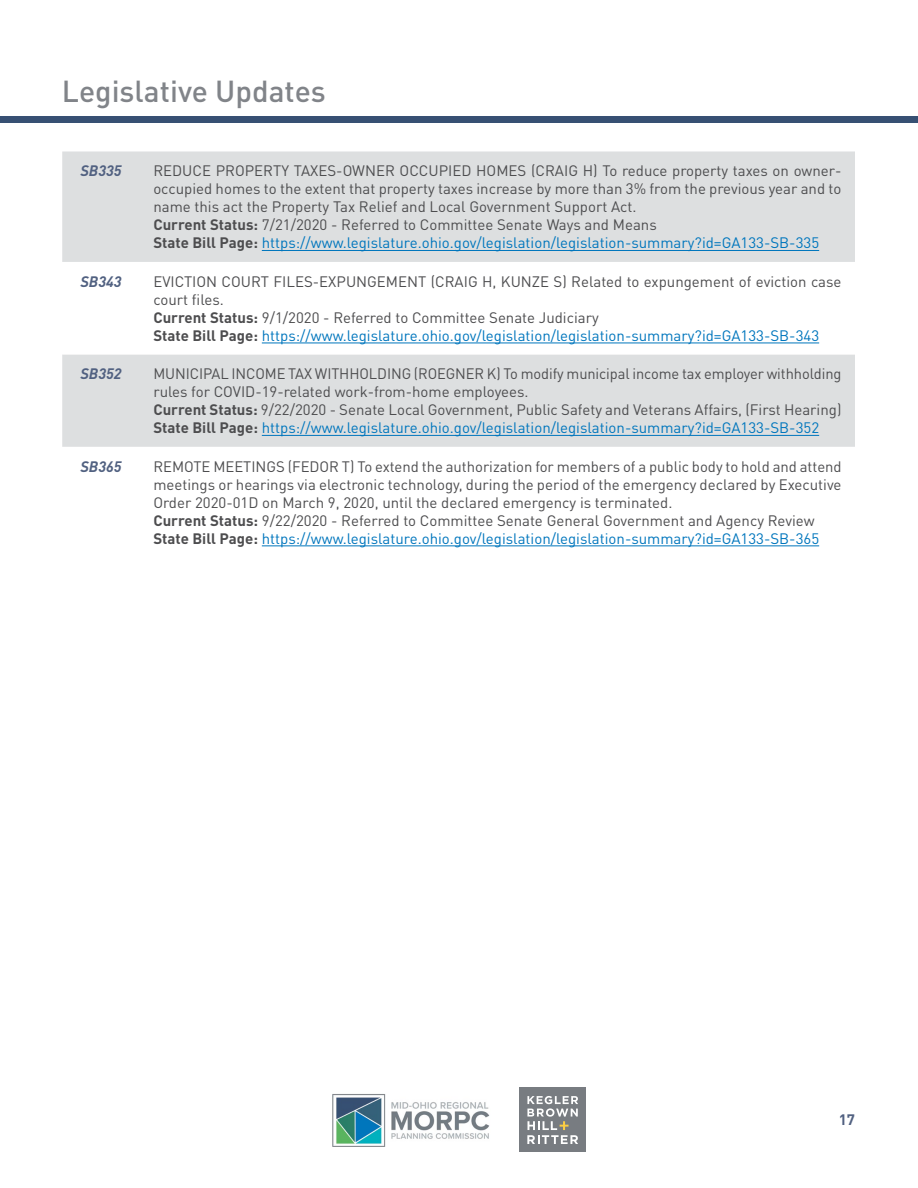
<style>
.page{position:relative;width:918px;height:1188px;background:#fff}
.page>*{position:absolute;margin:0;border:0;box-sizing:border-box;transform-origin:0 0}
.t1{font:500 30px "DIN Pro";color:#818489}
.t2{font:15px/18px "DIN Pro";color:#4d4d4f}
.t3{font:italic 700 15px "DIN Pro";color:#516181}
.t4{font:700 15px "DIN Pro";color:#516181}
.s1{font-weight:700}
.s2{color:#0076bd}
</style>
<div class="page">
<div style="left:520px;top:1088px;width:66px;height:64px;background:#787c81"></div>
<svg style="left:527px;top:1096px;width:51px;height:48px"></svg>
<img style="left:332px;top:1094px;width:158px;height:53px">
<div style="left:62px;top:152px;width:793px;height:110px;background:#dddfe0"></div>
<svg style="left:62px;top:342px;width:793px;height:205px"></svg>
<hr style="left:262px;top:250px;width:557px;height:1px;background:#0076bd">
<hr style="left:262px;top:343px;width:557px;height:1px;background:#0076bd">
<hr style="left:262px;top:435px;width:557px;height:1px;background:#0076bd">
<hr style="left:262px;top:545px;width:557px;height:1px;background:#0076bd">
<div style="left:0;top:116px;width:918px;height:7px;background:#375073"></div>
<h1 class="t1" style="left:62px;top:71px;width:265px">Legislative Updates</h1>
<p class="t3" style="left:81px;top:159px;width:43px">SB335</p>
<p class="t2" style="left:153px;top:161px;width:690px">REDUCE PROPERTY TAXES-OWNER OCCUPIED HOMES (CRAIG H) To reduce property taxes on owner&shy;occupied homes to the extent that property taxes increase by more than 3% from the previous year and to name this act the Property Tax Relief and Local Government Support Act.<br><span class="s1">Current Status:</span> 7/21/2020 - Referred to Committee Senate Ways and Means<br><span class="s1">State Bill Page:</span> <span class="s2">https://www.legislature.ohio.gov/legislation/legislation-summary?id=GA133-SB-335</span></p>
<p class="t3" style="left:81px;top:269px;width:43px">SB343</p>
<p class="t2" style="left:153px;top:272px;width:690px">EVICTION COURT FILES-EXPUNGEMENT (CRAIG H, KUNZE S) Related to expungement of eviction case court files.<br><span class="s1">Current Status:</span> 9/1/2020 - Referred to Committee Senate Judiciary<br><span class="s1">State Bill Page:</span> <span class="s2">https://www.legislature.ohio.gov/legislation/legislation-summary?id=GA133-SB-343</span></p>
<p class="t3" style="left:81px;top:362px;width:43px">SB352</p>
<p class="t2" style="left:153px;top:364px;width:690px">MUNICIPAL INCOME TAX WITHHOLDING (ROEGNER K) To modify municipal income tax employer withholding rules for COVID-19-related work-from-home employees.<br><span class="s1">Current Status:</span> 9/22/2020 - Senate Local Government, Public Safety and Veterans Affairs, (First Hearing)<br><span class="s1">State Bill Page:</span> <span class="s2">https://www.legislature.ohio.gov/legislation/legislation-summary?id=GA133-SB-352</span></p>
<p class="t3" style="left:81px;top:454px;width:43px">SB365</p>
<p class="t2" style="left:153px;top:457px;width:690px">REMOTE MEETINGS (FEDOR T) To extend the authorization for members of a public body to hold and attend meetings or hearings via electronic technology, during the period of the emergency declared by Executive Order 2020-01D on March 9, 2020, until the declared emergency is terminated.<br><span class="s1">Current Status:</span> 9/22/2020 - Referred to Committee Senate General Government and Agency Review <span class="s1">State Bill Page:</span> <span class="s2">https://www.legislature.ohio.gov/legislation/legislation-summary?id=GA133-SB-365</span></p>
<p class="t4" style="left:839px;top:1110px;width:18px">17</p>
</div>
